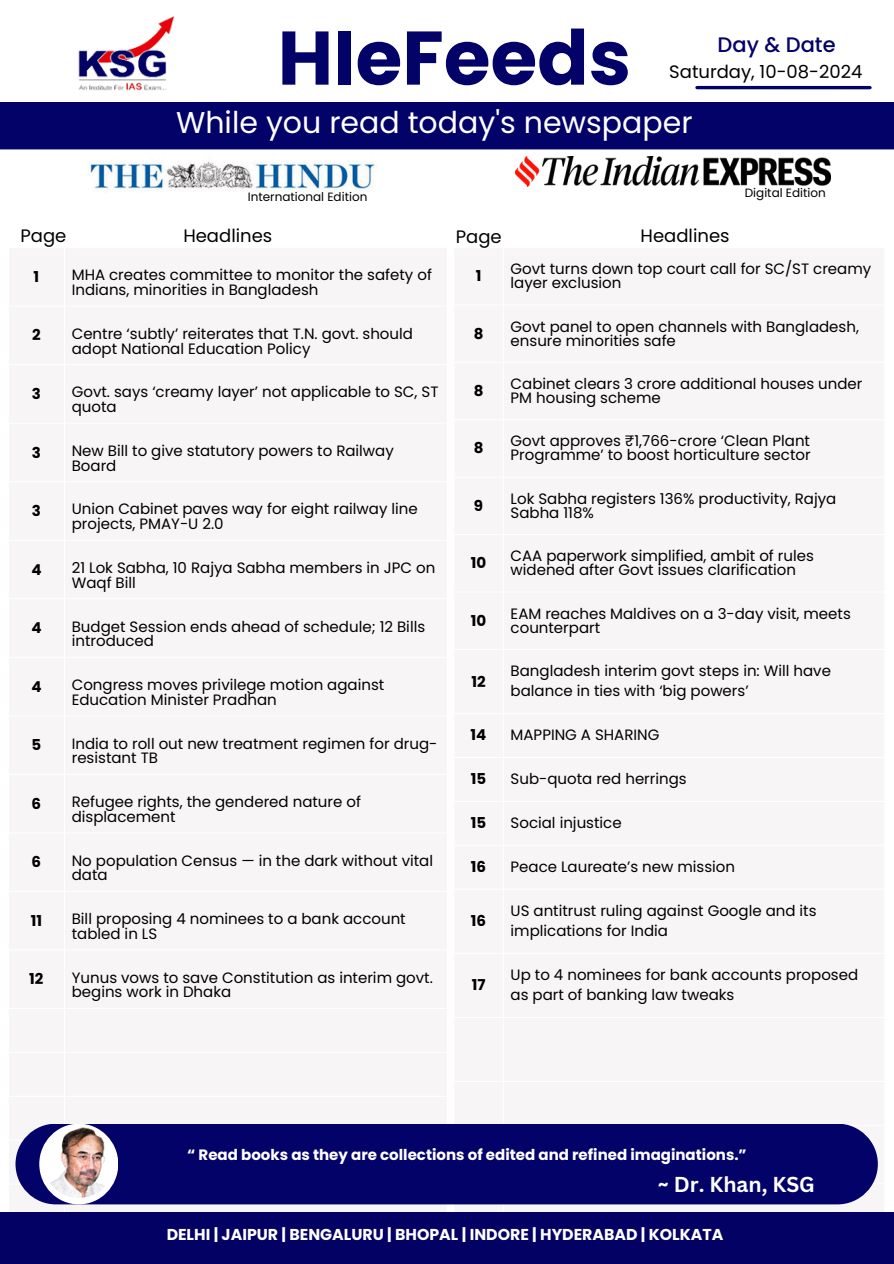
<style>
.page{position:relative;width:894px;height:1264px;background:#fff}
.page>*{position:absolute;margin:0;border:0;box-sizing:border-box;transform-origin:0 0}
.t1{font:700 75.75px "Poppins";color:#030268}
.t2{font:30px "Poppins";color:#fff}
.t3{font:700 21px "Canva Sans";color:#fff}
.t4{font:500 21px "Poppins";color:#030268}
.t5{font:18px "Poppins";color:#000}
.t6{font:700 15.75px "Poppins";color:#fff}
.t7{font:15px/14.7px "Poppins";color:#000}
.t8{font:700 15px "Poppins";color:#fff}
.t9{font:700 15px "Poppins";color:#000}
.t10{font:12px "Poppins";color:#000}
</style>
<div class="page">
<img style="left:515px;top:156px;width:315px;height:30px">
<div style="left:15px;top:1123px;width:862px;height:81px;background:#030268;border-radius:40px"></div>
<div style="left:39px;top:1123px;width:79px;height:81px;background:#fff;border-radius:50%"></div>
<img style="left:43px;top:1126px;width:71px;height:71px;border-radius:50%">
<img style="left:78px;top:16px;width:97px;height:75px">
<div style="left:0;top:102px;width:893px;height:47px;background:#030268"></div>
<hr style="left:696px;top:86px;width:173px;height:3px;background:#030268">
<img style="left:89px;top:161px;width:287px;height:30px">
<div style="left:0;top:1211px;width:893px;height:52px;background:#030163"></div>
<p class="t1" style="left:277px;top:5px;width:355px">HIeFeeds</p>
<p class="t2" style="left:176px;top:101px;width:518px">While you read today's newspaper</p>
<p class="t4" style="left:717px;top:30px;width:120px">Day &amp; Date</p>
<h6 class="t5" style="left:669px;top:59px;width:195px">Saturday, 10-08-2024</h6>
<p class="t10" style="left:248px;top:188px;width:121px">International Edition</p>
<p class="t5" style="left:21px;top:223px;width:47px">Page</p>
<p class="t5" style="left:183px;top:223px;width:90px">Headlines</p>
<p class="t5" style="left:455px;top:224px;width:47px">Page</p>
<p class="t5" style="left:640px;top:223px;width:90px">Headlines</p>
<h5 class="t10" style="left:744px;top:184px;width:83px">Digital Edition</h5>
<h1 class="t9" style="left:34px;top:266px;width:7px">1</h1>
<h3 class="t7" style="left:72px;top:268px;width:361px">MHA creates committee to monitor the safety of<br>Indians, minorities in Bangladesh</h3>
<h4 class="t9" style="left:32px;top:325px;width:10px">2</h4>
<h2 class="t7" style="left:72px;top:326px;width:342px">Centre ‘subtly’ reiterates that T.N. govt. should adopt National Education Policy</h2>
<p class="t9" style="left:32px;top:383px;width:11px">3</p>
<p class="t7" style="left:72px;top:385px;width:368px">Govt. says ‘creamy layer’ not applicable to SC, ST quota</p>
<p class="t9" style="left:32px;top:442px;width:11px">3</p>
<p class="t7" style="left:72px;top:443px;width:323px">New Bill to give statutory powers to Railway<br>Board</p>
<h4 class="t9" style="left:32px;top:500px;width:11px">3</h4>
<h4 class="t7" style="left:72px;top:502px;width:347px">Union Cabinet paves way for eight railway line projects, PMAY-U 2.0</h4>
<h4 class="t9" style="left:31px;top:559px;width:12px">4</h4>
<h4 class="t7" style="left:72px;top:560px;width:365px">21 Lok Sabha, 10 Rajya Sabha members in JPC on<br>Waqf Bill</h4>
<p class="t9" style="left:31px;top:617px;width:12px">4</p>
<p class="t7" style="left:72px;top:619px;width:355px">Budget Session ends ahead of schedule; 12 Bills introduced</p>
<p class="t9" style="left:31px;top:676px;width:12px">4</p>
<p class="t7" style="left:72px;top:677px;width:314px">Congress moves privilege motion against<br>Education Minister Pradhan</p>
<p class="t9" style="left:32px;top:734px;width:11px">5</p>
<p class="t7" style="left:72px;top:736px;width:367px">India to roll out new treatment regimen for drug&shy;resistant TB</p>
<p class="t9" style="left:32px;top:793px;width:11px">6</p>
<p class="t7" style="left:72px;top:794px;width:290px">Refugee rights, the gendered nature of displacement</p>
<p class="t9" style="left:32px;top:851px;width:11px">6</p>
<p class="t7" style="left:72px;top:853px;width:363px">No population Census — in the dark without vital data</p>
<p class="t9" style="left:31px;top:910px;width:13px">11</p>
<p class="t7" style="left:72px;top:911px;width:335px">Bill proposing 4 nominees to a bank account tabled in LS</p>
<p class="t9" style="left:29px;top:968px;width:16px">12</p>
<p class="t7" style="left:72px;top:970px;width:362px">Yunus vows to save Constitution as interim govt. begins work in Dhaka</p>
<p class="t9" style="left:475px;top:265px;width:7px">1</p>
<p class="t7" style="left:510px;top:262px;width:362px;line-height:14px">Govt turns down top court call for SC/ST creamy layer exclusion</p>
<p class="t9" style="left:473px;top:323px;width:11px">8</p>
<p class="t7" style="left:510px;top:319px;width:350px;line-height:14px">Govt panel to open channels with Bangladesh, ensure minorities safe</p>
<p class="t9" style="left:473px;top:380px;width:11px">8</p>
<p class="t7" style="left:510px;top:377px;width:353px;line-height:14px">Cabinet clears 3 crore additional houses under<br>PM housing scheme</p>
<p class="t9" style="left:473px;top:437px;width:11px">8</p>
<p class="t7" style="left:510px;top:434px;width:301px;line-height:14px">Govt approves ₹1,766-crore ‘Clean Plant<br>Programme’ to boost horticulture sector</p>
<p class="t9" style="left:474px;top:495px;width:11px">9</p>
<p class="t7" style="left:510px;top:491px;width:327px;line-height:14px">Lok Sabha registers 136% productivity, Rajya<br>Sabha 118%</p>
<p class="t9" style="left:470px;top:552px;width:17px">10</p>
<p class="t7" style="left:510px;top:549px;width:305px;line-height:14px">CAA paperwork simplified, ambit of rules widened after Govt issues clarification</p>
<p class="t9" style="left:470px;top:610px;width:17px">10</p>
<p class="t7" style="left:510px;top:606px;width:341px;line-height:14px">EAM reaches Maldives on a 3-day visit, meets counterpart</p>
<p class="t9" style="left:471px;top:670px;width:16px">12</p>
<p class="t7" style="left:510px;top:660px;width:322px;line-height:20.1px">Bangladesh interim govt steps in: Will have balance in ties with ‘big powers’</p>
<p class="t9" style="left:470px;top:724px;width:17px">14</p>
<p class="t7" style="left:510px;top:727px;width:150px">MAPPING A SHARING</p>
<p class="t9" style="left:470px;top:768px;width:17px">15</p>
<p class="t7" style="left:510px;top:771px;width:177px">Sub-quota red herrings</p>
<p class="t9" style="left:470px;top:812px;width:17px">15</p>
<p class="t7" style="left:510px;top:815px;width:112px">Social injustice</p>
<p class="t9" style="left:471px;top:856px;width:17px">16</p>
<p class="t7" style="left:510px;top:859px;width:226px">Peace Laureate’s new mission</p>
<p class="t9" style="left:471px;top:910px;width:17px">16</p>
<p class="t7" style="left:510px;top:900px;width:307px;line-height:20.1px">US antitrust ruling against Google and its implications for India</p>
<p class="t9" style="left:471px;top:974px;width:15px">17</p>
<p class="t7" style="left:510px;top:964px;width:349px;line-height:20.1px">Up to 4 nominees for bank accounts proposed as part of banking law tweaks</p>
<h3 class="t8" style="left:187px;top:1144px;width:560px">“ Read books as they are collections of edited and refined imaginations.”</h3>
<p class="t3" style="left:657px;top:1169px;width:158px">~ Dr. Khan, KSG</p>
<p class="t6" style="left:167px;top:1223px;width:558px">DELHI | JAIPUR | BENGALURU | BHOPAL | INDORE | HYDERABAD | KOLKATA</p>
</div>
